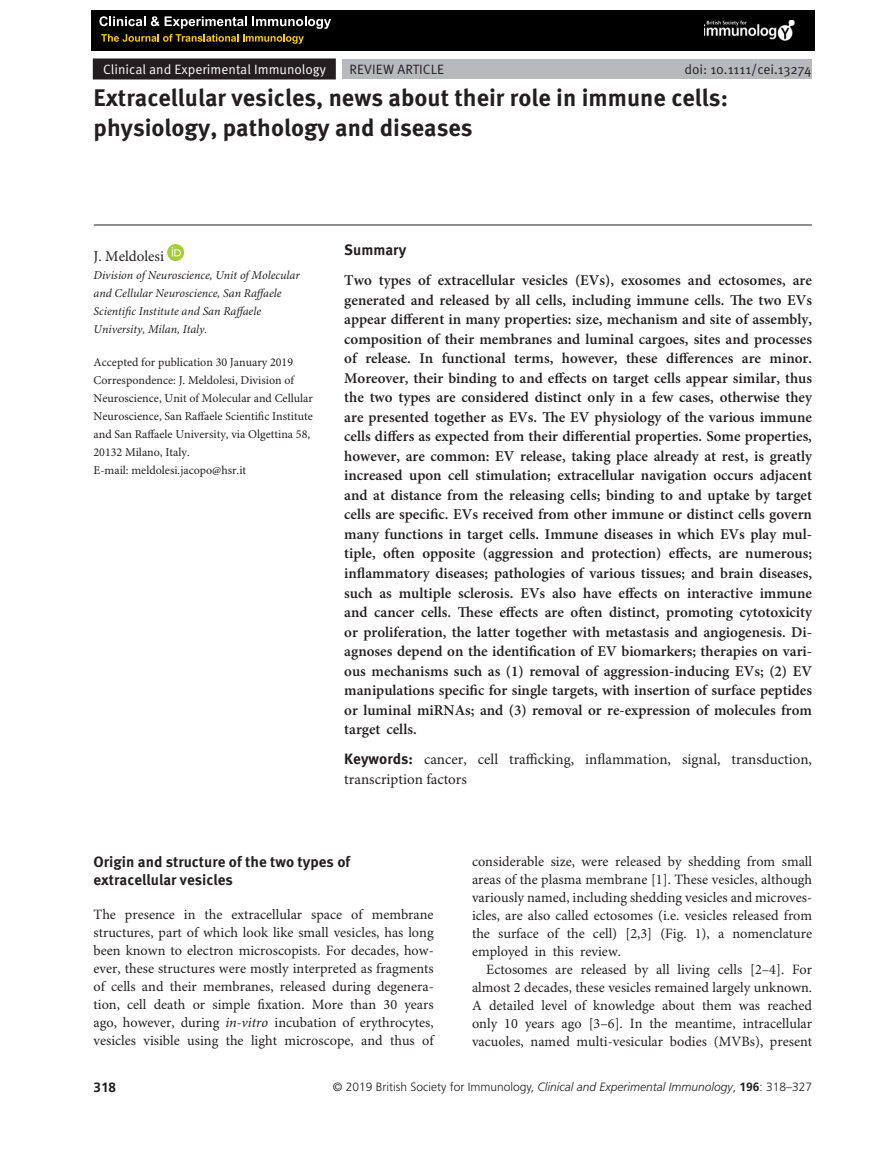
<style>
.page{position:relative;width:893px;height:1174px;background:#fff}
.page>*{position:absolute;margin:0;border:0;box-sizing:border-box;transform-origin:0 0}
.t1{font:700 24px/30px "Meta Pro";color:#231f20}
.t2{font:600 15px/19.5px "Minion Pro";color:#231f20;text-align:justify}
.t3{font:15px/19.5px "Minion Pro";color:#231f20}
.t4{font:700 15px/18px "Meta Pro";color:#231f20}
.t5{font:14.25px/18px "Minion Pro";color:#231f20;text-align:justify}
.t6{font:13.5px "Meta Pro";color:#231f20}
.t7{font:13.5px "Meta Pro";color:#fff}
.t8{font:700 13.5px "Frutiger LT Std";color:#231f20}
.t9{font:12px/18px "Minion Pro";color:#231f20}
.t10{font:italic 12px/18px "Minion Pro";color:#231f20}
.t11{font:300 12px "Frutiger LT Std";color:#231f20}
.s1{font-family:"Meta Pro";font-weight:700}
.s2{font-style:italic}
.s3{font-weight:700}
</style>
<div class="page">
<svg style="left:167px;top:244px;width:17px;height:17px"></svg>
<svg style="left:172px;top:247px;width:9px;height:9px"></svg>
<hr style="left:94px;top:225px;width:718px;height:1px;background:#231f20">
<div style="left:94px;top:59px;width:241px;height:20px;background:#231f20"></div>
<div style="left:93px;top:58px;width:243px;height:21px;border:2px solid #231f20"></div>
<div style="left:342px;top:59px;width:469px;height:20px;background:#b8b9bc"></div>
<div style="left:91px;top:11px;width:724px;height:40px;background:#000"></div>
<svg style="left:99px;top:16px;width:232px;height:28px"></svg>
<img style="left:704px;top:20px;width:90px;height:20px">
<p class="t7" style="left:103px;top:61px;width:224px">Clinical and Experimental Immunology</p>
<p class="t6" style="left:349px;top:61px;width:94px">Review Article</p>
<p class="t6" style="left:684px;top:61px;width:129px">doi: 10.1111/cei.13274</p>
<h1 class="t1" style="left:94px;top:84px;width:636px">Extracellular vesicles, news about their role in immune cells: physiology, pathology and diseases</h1>
<p class="t3" style="left:94px;top:247px;width:72px">J. Meldolesi</p>
<p class="t10" style="left:94px;top:267px;width:208px">Division of Neuroscience, Unit of Molecular and Cellular Neuroscience, San Raffaele Scientific Institute and San Raffaele University, Milan, Italy.</p>
<p class="t9" style="left:94px;top:354px;width:221px">Accepted for publication 30 January 2019<br>Correspondence: J. Meldolesi, Division of Neuroscience, Unit of Molecular and Cellular Neuroscience, San Raffaele Scientific Institute and San Raffaele University, via Olgettina 58, 20132 Milano, Italy.<br>E-mail: meldolesi.jacopo@hsr.it</p>
<p class="t4" style="left:344px;top:242px;width:63px">Summary</p>
<p class="t2" style="left:344px;top:271px;width:469px">Two types of extracellular vesicles (EVs), exosomes and ectosomes, are generated and released by all cells, including immune cells. The two EVs appear different in many properties: size, mechanism and site of assembly, composition of their membranes and luminal cargoes, sites and processes of release. In functional terms, however, these differences are minor.<br>Moreover, their binding to and effects on target cells appear similar, thus the two types are considered distinct only in a few cases, otherwise they are presented together as EVs. The EV physiology of the various immune cells differs as expected from their differential properties. Some properties, however, are common: EV release, taking place already at rest, is greatly increased upon cell stimulation; extracellular navigation occurs adjacent and at distance from the releasing cells; binding to and uptake by target cells are specific. EVs received from other immune or distinct cells govern many functions in target cells. Immune diseases in which EVs play mul&shy;tiple, often opposite (aggression and protection) effects, are numerous; inflammatory diseases; pathologies of various tissues; and brain diseases, such as multiple sclerosis. EVs also have effects on interactive immune and cancer cells. These effects are often distinct, promoting cytotoxicity or proliferation, the latter together with metastasis and angiogenesis. Di&shy;agnoses depend on the identification of EV biomarkers; therapies on vari&shy;ous mechanisms such as (1) removal of aggression-inducing EVs; (2) EV manipulations specific for single targets, with insertion of surface peptides or luminal miRNAs; and (3) removal or re-expression of molecules from target cells.</p>
<p class="t3" style="left:344px;top:750px;width:469px"><span class="s1">Keywords:</span> cancer, cell trafficking, inflammation, signal, transduction, transcription factors</p>
<p class="t4" style="left:94px;top:852px;width:258px">Origin and structure of the two types of extracellular vesicles</p>
<p class="t5" style="left:94px;top:906px;width:342px">The presence in the extracellular space of membrane structures, part of which look like small vesicles, has long been known to electron microscopists. For decades, how&shy;ever, these structures were mostly interpreted as fragments of cells and their membranes, released during degenera&shy;tion, cell death or simple fixation. More than 30 years ago, however, during <span class="s2">in-vitro</span> incubation of erythrocytes, vesicles visible using the light microscope, and thus of</p>
<p class="t5" style="left:472px;top:852px;width:342px">considerable size, were released by shedding from small areas of the plasma membrane [1]. These vesicles, although variously named, including shedding vesicles and microves&shy;icles, are also called ectosomes (i.e. vesicles released from the surface of the cell) [2,3] (Fig. 1), a nomenclature employed in this review.</p>
<p class="t5" style="left:472px;top:960px;width:342px;text-indent:14px">Ectosomes are released by all living cells [2–4]. For almost 2 decades, these vesicles remained largely unknown.<br>A detailed level of knowledge about them was reached only 10 years ago [3–6]. In the meantime, intracellular vacuoles, named multi-vesicular bodies (MVBs), present</p>
<p class="t8" style="left:94px;top:1079px;width:24px">318</p>
<p class="t11" style="left:333px;top:1079px;width:481px">© 2019 British Society for Immunology, <span class="s2">Clinical and Experimental Immunology</span>, <span class="s3">196</span>: 318–327</p>
</div>
